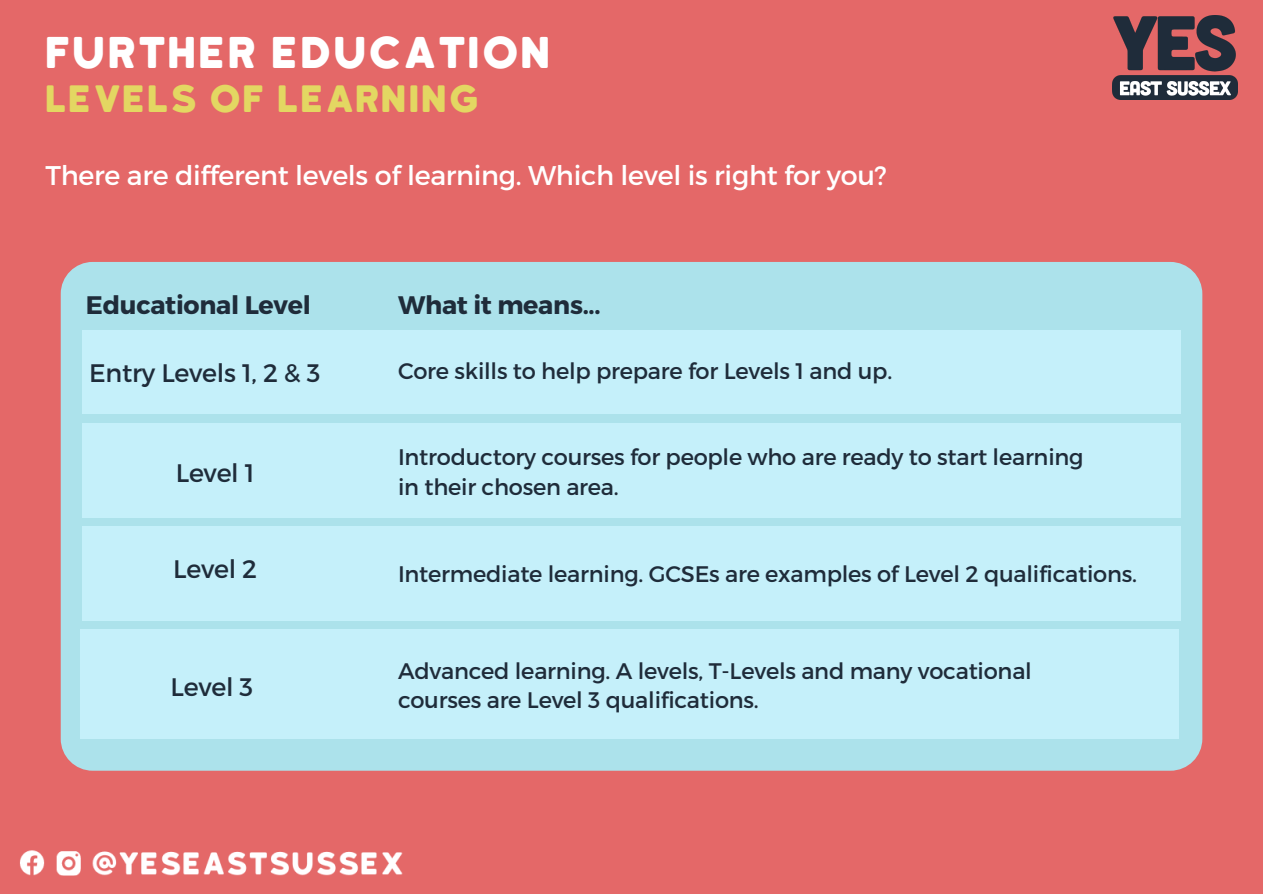
<style>
.page{position:relative;width:1263px;height:894px;background:#fff}
.page>*{position:absolute;margin:0;border:0;box-sizing:border-box;transform-origin:0 0}
.t1{font:42px "Katahdin Round";color:#fff}
.t2{font:36px "Katahdin Round";color:#e3d762}
.t3{font:27px "Montserrat";letter-spacing:-.01em;color:#fff}
.t4{font:25.35px "Montserrat";letter-spacing:-.01em;color:#1f2c3a}
.t5{font:700 25.35px "Montserrat";letter-spacing:-.01em;color:#1f2c3a}
.t6{font:22.5px/29.2px "Montserrat";letter-spacing:-.01em;color:#1f2c3a}
</style>
<div class="page">
<div style="left:0;top:0;width:1263px;height:893px;background:#e46868"></div>
<img style="left:1113px;top:16px;width:125px;height:84px">
<img style="left:20px;top:850px;width:383px;height:26px">
<div style="left:61px;top:262px;width:1141px;height:508px;background:#ace2eb;border-radius:32px"></div>
<div style="left:80px;top:629px;width:1099px;height:109px;background:#c5f0fa"></div>
<div style="left:82px;top:330px;width:1099px;height:83px;background:#c5f0fa"></div>
<div style="left:82px;top:526px;width:1099px;height:94px;background:#c5f0fa"></div>
<div style="left:82px;top:423px;width:1099px;height:94px;background:#c5f0fa"></div>
<p class="t1" style="left:45px;top:28px;width:509px">FURTHER EDUCATION</p>
<p class="t2" style="left:45px;top:78px;width:437px">LEVELS OF LEARNING</p>
<p class="t3" style="left:45px;top:158px;width:843px">There are different levels of learning. Which level is right for you?</p>
<p class="t5" style="left:86px;top:289px;width:226px">Educational Level</p>
<p class="t5" style="left:398px;top:289px;width:204px">What it means...</p>
<p class="t4" style="left:89px;top:356px;width:233px">Entry Levels 1, 2 &amp; 3</p>
<p class="t6" style="left:398px;top:355px;width:496px">Core skills to help prepare for Levels 1 and up.</p>
<p class="t4" style="left:176px;top:456px;width:80px">Level 1</p>
<p class="t6" style="left:398px;top:441px;width:687px">Introductory courses for people who are ready to start learning in their chosen area.</p>
<p class="t4" style="left:173px;top:552px;width:85px">Level 2</p>
<p class="t6" style="left:398px;top:558px;width:740px">Intermediate learning. GCSEs are examples of Level 2 qualifications.</p>
<p class="t4" style="left:170px;top:670px;width:84px">Level 3</p>
<p class="t6" style="left:398px;top:654px;width:635px">Advanced learning. A levels, T-Levels and many vocational courses are Level 3 qualifications.</p>
</div>
